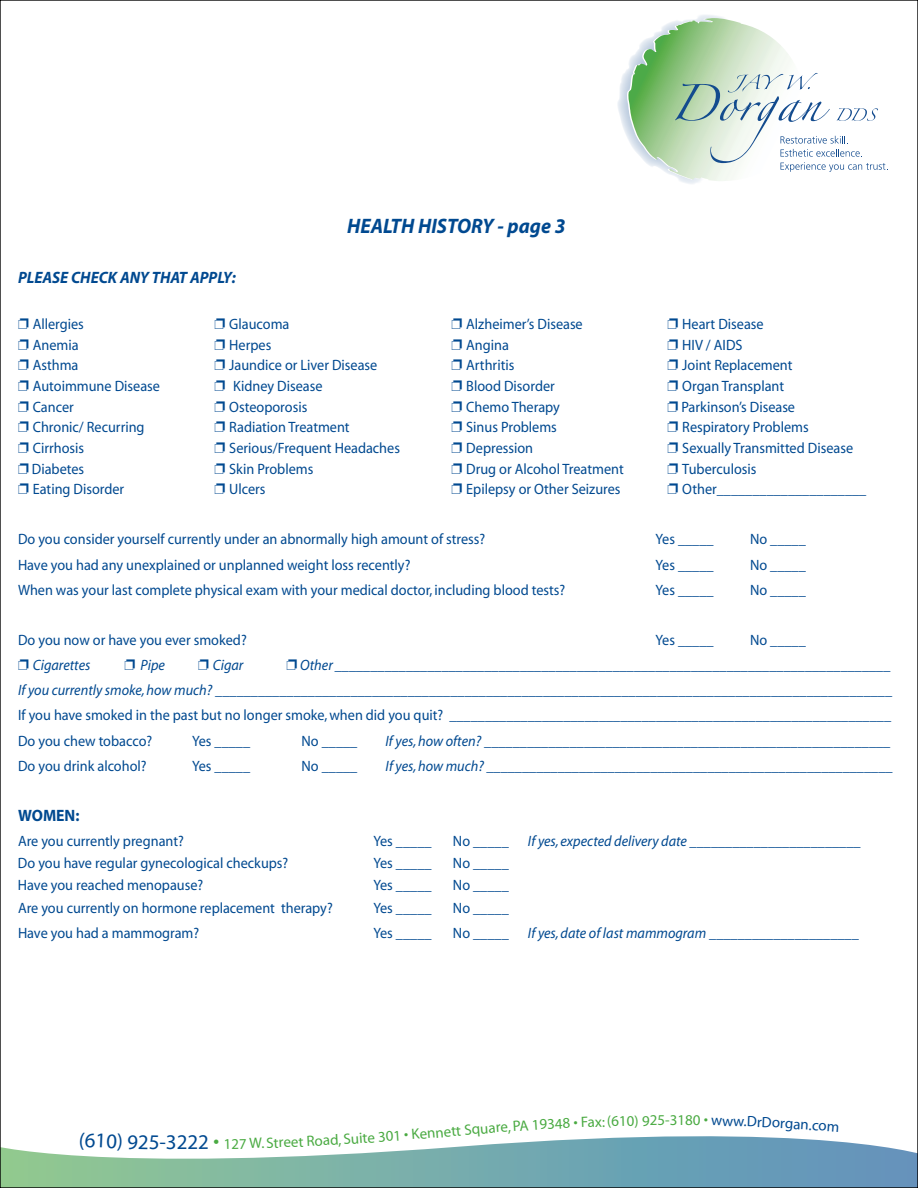
<style>
.page{position:relative;width:918px;height:1188px;background:#fff}
.page>*{position:absolute;margin:0;border:0;box-sizing:border-box;transform-origin:0 0}
.t1{font:italic 700 21px "Myriad";color:#004990;scale:.95 1}
.t2{font:21px "Myriad";color:#004990}
.t3{font:italic 700 16.5px "Myriad";color:#004990;scale:.95 1}
.t4{font:700 16.5px "Myriad";color:#004990;scale:.95 1}
.t5{font:15px/25.2px "Myriad";color:#004990;text-align:justify;scale:.95 1}
.t6{font:italic 15px "Myriad";color:#004990;scale:.95 1}
.t7{font:15px "Myriad";color:#4aaa42}
.t8{font:15px "Myriad";color:#004990}
.s1{font-style:italic}
.s2{font-style:normal}
.s3{font-size:21px;color:#004990}
.s4{font-size:21px}
</style>
<div class="page">
<svg style="left:2px;top:1136px;width:914px;height:50px"></svg>
<svg style="left:617px;top:15px;width:271px;height:169px"></svg>
<svg style="left:80px;top:1136px;width:42px;height:15px"></svg>
<h1 class="t1" style="left:347px;top:215px;width:231px">HEALTH HISTORY - page 3</h1>
<p class="t3" style="left:18px;top:269px;width:231px">PLEASE CHECK ANY THAT APPLY:</p>
<p class="t5" style="left:33px;top:312px;width:55px">Allergies</p>
<p class="t5" style="left:229px;top:312px;width:65px">Glaucoma</p>
<p class="t5" style="left:466px;top:312px;width:124px">Alzheimer’s Disease</p>
<p class="t5" style="left:682px;top:312px;width:87px">Heart Disease</p>
<p class="t5" style="left:33px;top:333px;width:50px">Anemia</p>
<p class="t5" style="left:229px;top:333px;width:46px">Herpes</p>
<p class="t5" style="left:466px;top:333px;width:46px">Angina</p>
<p class="t5" style="left:682px;top:333px;width:65px">HIV / AIDS</p>
<p class="t5" style="left:33px;top:353px;width:50px">Asthma</p>
<p class="t5" style="left:229px;top:353px;width:157px">Jaundice or Liver Disease</p>
<p class="t5" style="left:466px;top:353px;width:52px">Arthritis</p>
<p class="t5" style="left:682px;top:353px;width:118px">Joint Replacement</p>
<p class="t5" style="left:33px;top:374px;width:135px">Autoimmune Disease</p>
<p class="t5" style="left:233px;top:374px;width:95px">Kidney Disease</p>
<p class="t5" style="left:466px;top:374px;width:95px">Blood Disorder</p>
<p class="t5" style="left:682px;top:374px;width:109px">Organ Transplant</p>
<p class="t5" style="left:33px;top:395px;width:45px">Cancer</p>
<p class="t5" style="left:229px;top:395px;width:84px">Osteoporosis</p>
<p class="t5" style="left:466px;top:395px;width:100px">Chemo Therapy</p>
<p class="t5" style="left:681px;top:395px;width:121px">Parkinson’s Disease</p>
<p class="t5" style="left:33px;top:415px;width:119px">Chronic/ Recurring</p>
<p class="t5" style="left:229px;top:415px;width:128px">Radiation Treatment</p>
<p class="t5" style="left:466px;top:415px;width:97px">Sinus Problems</p>
<p class="t5" style="left:682px;top:415px;width:135px">Respiratory Problems</p>
<p class="t5" style="left:33px;top:436px;width:56px">Cirrhosis</p>
<p class="t5" style="left:229px;top:436px;width:181px">Serious/Frequent Headaches</p>
<p class="t5" style="left:466px;top:436px;width:72px">Depression</p>
<p class="t5" style="left:682px;top:436px;width:181px">Sexually Transmitted Disease</p>
<p class="t5" style="left:32px;top:457px;width:57px">Diabetes</p>
<p class="t5" style="left:229px;top:457px;width:90px">Skin Problems</p>
<p class="t5" style="left:466px;top:457px;width:167px">Drug or Alcohol Treatment</p>
<p class="t5" style="left:682px;top:457px;width:80px">Tuberculosis</p>
<p class="t5" style="left:33px;top:477px;width:98px">Eating Disorder</p>
<p class="t5" style="left:229px;top:477px;width:40px">Ulcers</p>
<p class="t5" style="left:466px;top:477px;width:164px">Epilepsy or Other Seizures</p>
<p class="t5" style="left:682px;top:477px;width:195px">Other_____________________</p>
<p class="t5" style="left:18px;top:527px;width:493px">Do you consider yourself currently under an abnormally high amount of stress?</p>
<p class="t5" style="left:656px;top:527px;width:63px">Yes _____</p>
<p class="t5" style="left:750px;top:527px;width:60px">No _____</p>
<p class="t5" style="left:18px;top:553px;width:415px">Have you had any unexplained or unplanned weight loss recently?</p>
<p class="t5" style="left:656px;top:553px;width:63px">Yes _____</p>
<p class="t5" style="left:750px;top:553px;width:60px">No _____</p>
<p class="t5" style="left:18px;top:578px;width:578px">When was your last complete physical exam with your medical doctor, including blood tests?</p>
<p class="t5" style="left:656px;top:578px;width:63px">Yes _____</p>
<p class="t5" style="left:750px;top:578px;width:60px">No _____</p>
<p class="t5" style="left:18px;top:628px;width:242px">Do you now or have you ever smoked?</p>
<p class="t5" style="left:656px;top:628px;width:63px">Yes _____</p>
<p class="t5" style="left:750px;top:628px;width:60px">No _____</p>
<p class="t6" style="left:33px;top:658px;width:62px">Cigarettes</p>
<p class="t6" style="left:141px;top:658px;width:27px">Pipe</p>
<p class="t6" style="left:213px;top:658px;width:34px">Cigar</p>
<p class="t5" style="left:18px;top:653px;width:922px;text-indent:282px"><span class="s1">Other ______________________________________________________________________________ If you currently smoke, how much?</span> _______________________________________________________________________________________________ If you have smoked in the past but no longer smoke, when did you quit? ______________________________________________________________ Do you chew tobacco?</p>
<p class="t5" style="left:192px;top:729px;width:63px">Yes _____</p>
<p class="t5" style="left:302px;top:729px;width:60px">No _____</p>
<p class="t5" style="left:386px;top:729px;width:533px"><span class="s1">If yes, how often?</span> _________________________________________________________</p>
<p class="t5" style="left:18px;top:754px;width:137px">Do you drink alcohol?</p>
<p class="t5" style="left:192px;top:754px;width:63px">Yes _____</p>
<p class="t5" style="left:302px;top:754px;width:60px">No _____</p>
<p class="t5" style="left:386px;top:754px;width:535px"><span class="s1">If yes, how much?</span> _________________________________________________________</p>
<p class="t4" style="left:18px;top:807px;width:66px">WOMEN:</p>
<p class="t5" style="left:18px;top:829px;width:176px">Are you currently pregnant?</p>
<p class="t5" style="left:373px;top:829px;width:63px">Yes _____</p>
<p class="t5" style="left:453px;top:829px;width:60px">No _____</p>
<p class="t6" style="left:528px;top:834px;width:352px">If yes, expected delivery date <span class="s2">________________________</span></p>
<p class="t5" style="left:18px;top:851px;width:286px">Do you have regular gynecological checkups?</p>
<p class="t5" style="left:373px;top:851px;width:63px">Yes _____</p>
<p class="t5" style="left:453px;top:851px;width:60px">No _____</p>
<p class="t5" style="left:18px;top:873px;width:197px">Have you reached menopause?</p>
<p class="t5" style="left:373px;top:873px;width:63px">Yes _____</p>
<p class="t5" style="left:453px;top:873px;width:60px">No _____</p>
<p class="t5" style="left:18px;top:896px;width:333px">Are you currently on hormone replacement therapy?</p>
<p class="t5" style="left:373px;top:896px;width:63px">Yes _____</p>
<p class="t5" style="left:453px;top:896px;width:60px">No _____</p>
<p class="t5" style="left:18px;top:921px;width:192px">Have you had a mammogram?</p>
<p class="t5" style="left:373px;top:921px;width:63px">Yes _____</p>
<p class="t5" style="left:453px;top:921px;width:60px">No _____</p>
<p class="t6" style="left:528px;top:925px;width:350px">If yes, date of last mammogram <span class="s2">_____________________</span></p>
<h1 class="t2" style="left:128px;top:1131px;width:40px;rotate:1deg">925-</h1>
<h1 class="t2" style="left:166px;top:1132px;width:34px">322</h1>
<p class="t7" style="left:198px;top:1137px;width:50px;rotate:-1deg"><span class="s3">2</span><span class="s4">•</span> 127</p>
<p class="t7" style="left:249px;top:1136px;width:43px;rotate:-2deg">W. Stre</p>
<p class="t7" style="left:291px;top:1135px;width:52px;rotate:-3deg">et Road,</p>
<p class="t7" style="left:343px;top:1132px;width:67px;rotate:-4deg">Suite 301 •</p>
<p class="t7" style="left:411px;top:1127px;width:79px;rotate:-5deg">Kennett Squ</p>
<p class="t7" style="left:488px;top:1120px;width:42px;rotate:-4deg">are, PA</p>
<p class="t7" style="left:532px;top:1117px;width:47px;rotate:-3deg">19348 •</p>
<p class="t7" style="left:581px;top:1115px;width:40px;rotate:-2deg">Fax: (6</p>
<p class="t7" style="left:619px;top:1113px;width:47px;rotate:-1deg">10) 925</p>
<p class="t7" style="left:665px;top:1113px;width:37px">-3180</p>
<p class="t8" style="left:734px;top:1113px;width:30px;rotate:2deg">w.Dr</p>
<p class="t8" style="left:762px;top:1114px;width:33px;rotate:3deg">Dorg</p>
<p class="t8" style="left:794px;top:1116px;width:27px;rotate:4deg">an.c</p>
</div>
